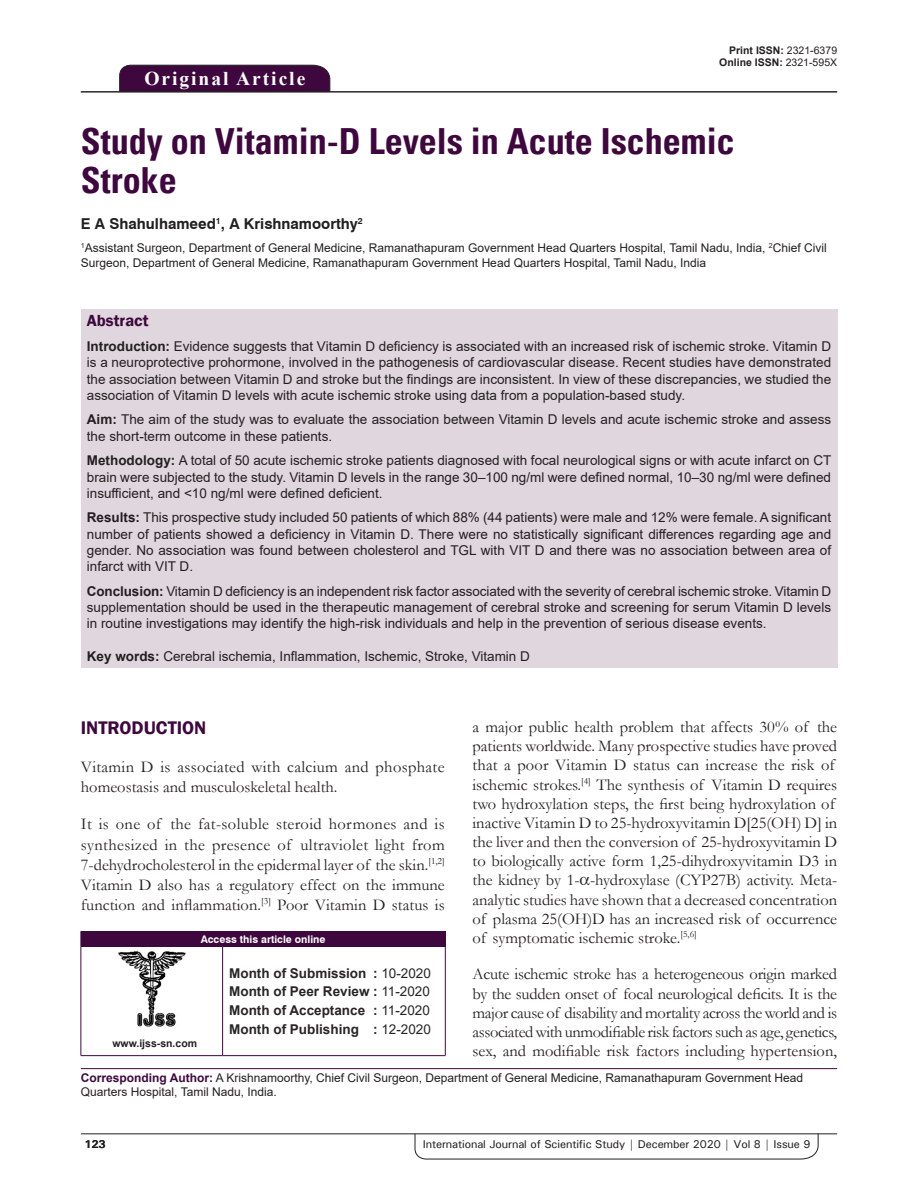
<style>
.page{position:relative;width:918px;height:1188px;background:#fff}
.page>*{position:absolute;margin:0;border:0;box-sizing:border-box;transform-origin:0 0}
.AT{font:700 condensed 36px/39px "Univers";color:#3e083e}
.AH{font:700 19.5px "Times New Roman";letter-spacing:.1em;color:#fff}
.t1{font:600 18.75px "Franklin Gothic";color:#3e083e}
.TX{font:16.5px/19.2px "Garamond";color:#231f20;text-align:justify}
.TX-2{font:16.5px/20.1px "Garamond";letter-spacing:.02em;color:#231f20}
.ABSH{font:600 16.5px "Franklin Gothic";color:#3e083e}
.AU{font:700 15px "Swiss 721 BT";color:#231f20}
.ABS{font:13.5px/16.2px "Arial";color:#231f20;text-align:justify}
.HIS{font:700 13.5px/18.8px "Arial";color:#282526;text-align:justify}
.KWD{font:13.5px "Arial";color:#231f20}
.AFF{font:12px/14.4px "Arial";color:#231f20}
.ADD{font:12px/14.4px "Arial";color:#231f20}
.RF{font:500 11.25px "Univers";letter-spacing:-.01em;color:#231f20}
.t2{font:700 11.25px "Univers";color:#231f20}
.DOI{font:700 10.5px "Arial";color:#231f20}
.AAO{font:700 10.5px "Swiss 721 BT";color:#fff}
.Web{font:700 10.5px "Arial";color:#231f20}
.s1{font-weight:400}
.s2{font-weight:700}
.s3{font-weight:700;color:#3e083e}
</style>
<div class="page">
<svg style="left:415px;top:1133px;width:404px;height:26px"></svg>
<hr style="left:81px;top:1134px;width:756px;height:1px;background:#231f20">
<div style="left:119px;top:65px;width:211px;height:26px;background:#3e083e"></div>
<hr style="left:81px;top:91px;width:756px;height:1px;background:#231f20">
<div style="left:81px;top:309px;width:756px;height:358px;background:#e0d7de"></div>
<div style="left:81px;top:931px;width:364px;height:15px;background:#3e083e"></div>
<svg style="left:445px;top:931px;width:1px;height:15px"></svg>
<hr style="left:81px;top:946px;width:142px;height:1px;background:#3e083e">
<hr style="left:81px;top:947px;width:1px;height:108px;background:#3e083e">
<hr style="left:223px;top:946px;width:223px;height:1px;background:#3e083e">
<hr style="left:222px;top:947px;width:1px;height:108px;background:#3e083e">
<hr style="left:445px;top:947px;width:1px;height:108px;background:#3e083e">
<hr style="left:223px;top:1055px;width:223px;height:1px;background:#3e083e">
<hr style="left:81px;top:1055px;width:142px;height:1px;background:#3e083e">
<img style="left:118px;top:951px;width:68px;height:76px">
<hr style="left:81px;top:1068px;width:756px;height:1px;background:#3e083e">
<p class="AH" style="left:144px;top:64px;width:162px">Original Article</p>
<p class="DOI" style="left:729px;top:42px;width:109px">Print ISSN: <span class="s1">2321-6379</span></p>
<p class="DOI" style="left:719px;top:55px;width:119px">Online ISSN: <span class="s1">2321-595X</span></p>
<p class="AT" style="left:81px;top:122px;width:655px">Study on Vitamin-D Levels in Acute Ischemic<br>Stroke</p>
<p class="AU" style="left:81px;top:215px;width:284px">E A Shahulhameed<sup>1</sup>, A Krishnamoorthy<sup>2</sup></p>
<p class="AFF" style="left:81px;top:241px;width:747px"><sup>1</sup>Assistant Surgeon, Department of General Medicine, Ramanathapuram Government Head Quarters Hospital, Tamil Nadu, India, <sup>2</sup>Chief Civil<br>Surgeon, Department of General Medicine, Ramanathapuram Government Head Quarters Hospital, Tamil Nadu, India</p>
<p class="ABSH" style="left:87px;top:311px;width:63px">Abstract</p>
<p class="ABS" style="left:87px;top:338px;width:746px"><span class="s2">Introduction:</span> Evidence suggests that Vitamin D deficiency is associated with an increased risk of ischemic stroke. Vitamin D is a neuroprotective prohormone, involved in the pathogenesis of cardiovascular disease. Recent studies have demonstrated the association between Vitamin D and stroke but the findings are inconsistent. In view of these discrepancies, we studied the association of Vitamin D levels with acute ischemic stroke using data from a population-based study.</p>
<p class="ABS" style="left:87px;top:412px;width:746px"><span class="s2">Aim:</span> The aim of the study was to evaluate the association between Vitamin D levels and acute ischemic stroke and assess the short-term outcome in these patients.</p>
<p class="ABS" style="left:87px;top:452px;width:746px"><span class="s2">Methodology:</span> A total of 50 acute ischemic stroke patients diagnosed with focal neurological signs or with acute infarct on CT brain were subjected to the study. Vitamin D levels in the range 30–100 ng/ml were defined normal, 10–30 ng/ml were defined insufficient, and &lt;10 ng/ml were defined deficient.</p>
<p class="ABS" style="left:87px;top:510px;width:746px"><span class="s2">Results:</span> This prospective study included 50 patients of which 88% (44 patients) were male and 12% were female. A significant number of patients showed a deficiency in Vitamin D. There were no statistically significant differences regarding age and gender. No association was found between cholesterol and TGL with VIT D and there was no association between area of infarct with VIT D.</p>
<p class="ABS" style="left:87px;top:583px;width:746px"><span class="s2">Conclusion:</span> Vitamin D deficiency is an independent risk factor associated with the severity of cerebral ischemic stroke. Vitamin D supplementation should be used in the therapeutic management of cerebral stroke and screening for serum Vitamin D levels in routine investigations may identify the high-risk individuals and help in the prevention of serious disease events.</p>
<p class="KWD" style="left:87px;top:647px;width:445px"><span class="s2">Key words:</span> Cerebral ischemia, Inflammation, Ischemic, Stroke, Vitamin D</p>
<p class="TX" style="left:473px;top:717px;width:366px;text-align:left">a major public health problem that affects 30% of the patients worldwide. Many prospective studies have proved that a poor Vitamin D status can increase the risk of ischemic strokes.<sup>[4]</sup> The synthesis of Vitamin D requires two hydroxylation steps, the first being hydroxylation of inactive Vitamin D to 25-hydroxyvitamin D[25(OH) D] in the liver and then the conversion of 25-hydroxyvitamin D to biologically active form 1,25-dihydroxyvitamin D3 in the kidney by 1- -hydroxylase (CYP27B) activity. Meta&shy;analytic studies have shown that a decreased concentration of plasma 25(OH)D has an increased risk of occurrence of symptomatic ischemic stroke.<sup>[5,6]</sup></p>
<p class="TX" style="left:473px;top:964px;width:366px">Acute ischemic stroke has a heterogeneous origin marked by the sudden onset of focal neurological deficits. It is the major cause of disability and mortality across the world and is associated with unmodifiable risk factors such as age, genetics, sex, and modifiable risk factors including hypertension,</p>
<h1 class="t1" style="left:81px;top:717px;width:127px">INTRODUCTION</h1>
<p class="TX-2" style="left:81px;top:756px;width:365px">Vitamin D is associated with calcium and phosphate homeostasis and musculoskeletal health.</p>
<p class="TX" style="left:81px;top:814px;width:365px;line-height:20.1px">It is one of the fat-soluble steroid hormones and is synthesized in the presence of ultraviolet light from 7-dehydrocholesterol in the epidermal layer of the skin.<sup>[1,2] </sup>Vitamin D also has a regulatory effect on the immune function and inflammation.<sup>[3]</sup> Poor Vitamin D status is</p>
<p class="AAO" style="left:201px;top:933px;width:126px">Access this article online</p>
<p class="HIS" style="left:229px;top:964px;width:203px">Month of Submission : <span class="s1">10-2020<br></span>Month of Peer Review : <span class="s1">11-2020<br></span>Month of Acceptance : <span class="s1">11-2020<br></span>Month of Publishing : <span class="s1">12-2020</span></p>
<p class="ADD" style="left:81px;top:1070px;width:724px"><span class="s3">Corresponding Author:</span> A Krishnamoorthy, Chief Civil Surgeon, Department of General Medicine, Ramanathapuram Government Head<br>Quarters Hospital, Tamil Nadu, India.</p>
<p class="Web" style="left:112px;top:1036px;width:86px">www.ijss-sn.com</p>
<p class="t2" style="left:84px;top:1137px;width:23px">123</p>
<p class="RF" style="left:423px;top:1137px;width:389px">International Journal of Scientific Study | December 2020 | Vol 8 | Issue 9</p>
</div>
